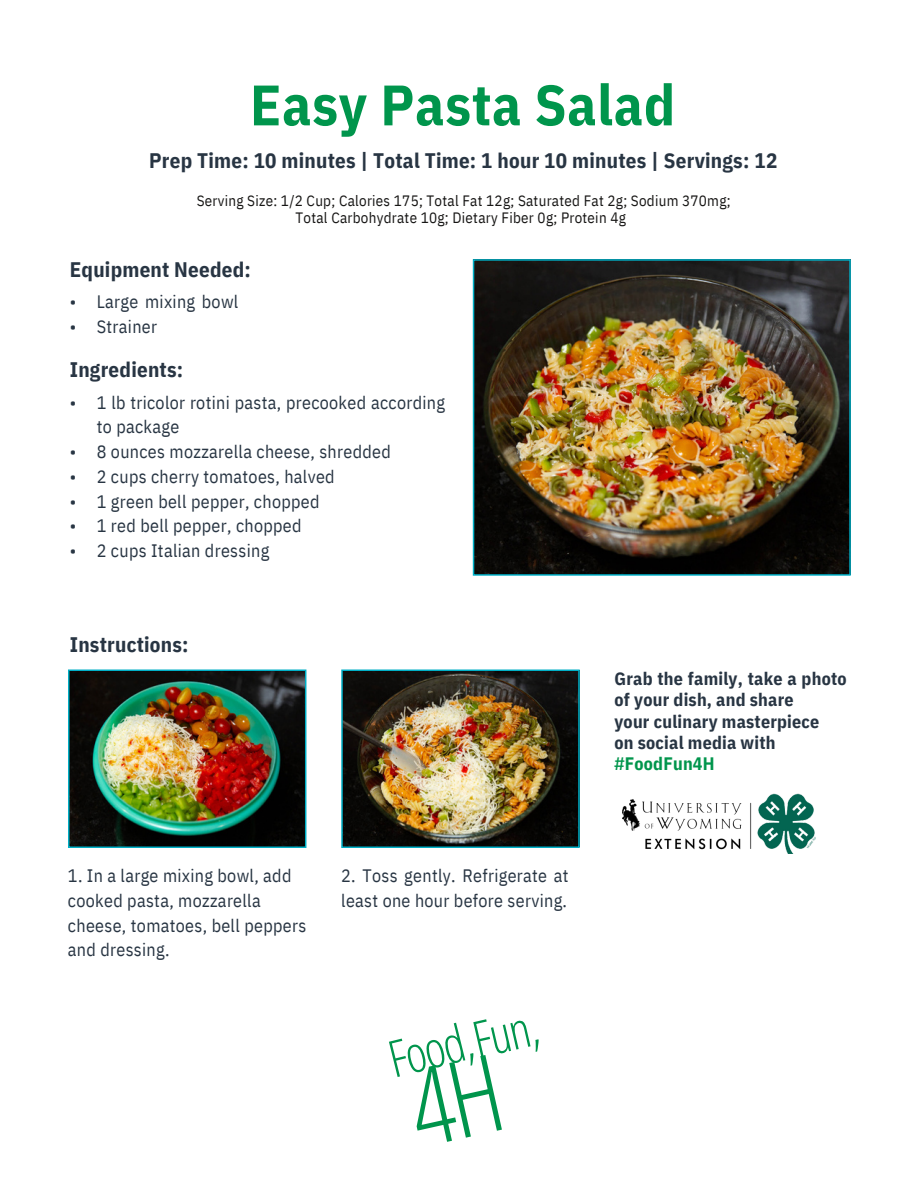
<style>
.page{position:relative;width:918px;height:1188px;background:#fff}
.page>*{position:absolute;margin:0;border:0;box-sizing:border-box;transform-origin:0 0}
.t1{font:700 57px "IBM Plex Sans Cond";letter-spacing:.01em;color:#00954c}
.t2{font:300 50.85px "Open Sans Condensed";color:#00954c}
.t3{font:700 21px "IBM Plex Sans Cond";letter-spacing:.01em;color:#283543}
.t4{font:18px/24.8px "IBM Plex Sans Cond";letter-spacing:.02em;color:#283543}
.t5{font:700 18px/21.3px "IBM Plex Sans Cond";letter-spacing:.01em;color:#283543}
.t6{font:700 18px "IBM Plex Sans Cond";letter-spacing:.01em;color:#00954c}
.t7{font:15px/16.8px "IBM Plex Sans Cond";letter-spacing:.02em;color:#171615;text-align:center}
</style>
<div class="page">
<img style="left:473px;top:259px;width:378px;height:317px">
<img style="left:68px;top:669px;width:238px;height:179px">
<img style="left:341px;top:669px;width:239px;height:179px">
<img style="left:622px;top:794px;width:194px;height:59px">
<h1 class="t1" style="left:250px;top:67px;width:427px">Easy Pasta Salad</h1>
<p class="t3" style="left:149px;top:147px;width:630px">Prep Time: 10 minutes | Total Time: 1 hour 10 minutes | Servings: 12</p>
<p class="t7" style="left:197px;top:192px;width:535px">Serving Size: 1/2 Cup; Calories 175; Total Fat 12g; Saturated Fat 2g; Sodium 370mg;<br>Total Carbohydrate 10g; Dietary Fiber 0g; Protein 4g</p>
<p class="t3" style="left:70px;top:255px;width:183px">Equipment Needed:</p>
<p class="t4" style="left:70px;top:289px;width:8px">• •</p>
<p class="t4" style="left:97px;top:289px;width:143px">Large mixing bowl<br>Strainer</p>
<p class="t3" style="left:70px;top:356px;width:115px">Ingredients:</p>
<p class="t4" style="left:70px;top:390px;width:8px">•</p>
<p class="t4" style="left:70px;top:439px;width:8px;text-align:justify">• • • • •</p>
<p class="t4" style="left:97px;top:390px;width:350px">1 lb tricolor rotini pasta, precooked according to package<br>8 ounces mozzarella cheese, shredded<br>2 cups cherry tomatoes, halved<br>1 green bell pepper, chopped<br>1 red bell pepper, chopped<br>2 cups Italian dressing</p>
<p class="t3" style="left:70px;top:630px;width:120px">Instructions:</p>
<p class="t4" style="left:68px;top:863px;width:240px">1. In a large mixing bowl, add cooked pasta, mozzarella cheese, tomatoes, bell peppers and dressing.</p>
<p class="t4" style="left:341px;top:863px;width:229px">2. Toss gently. Refrigerate at least one hour before serving.</p>
<h2 class="t2" style="left:465px;top:1006px;width:68px;rotate:-13deg">Fun,</h2>
<h2 class="t2" style="left:381px;top:1025px;width:88px;rotate:-14deg">Food,</h2>
<p class="t5" style="left:615px;top:667px;width:234px">Grab the family, take a photo of your dish, and share<br>your culinary masterpiece<br>on social media with</p>
<p class="t6" style="left:615px;top:752px;width:102px">#FoodFun4H</p>
</div>
